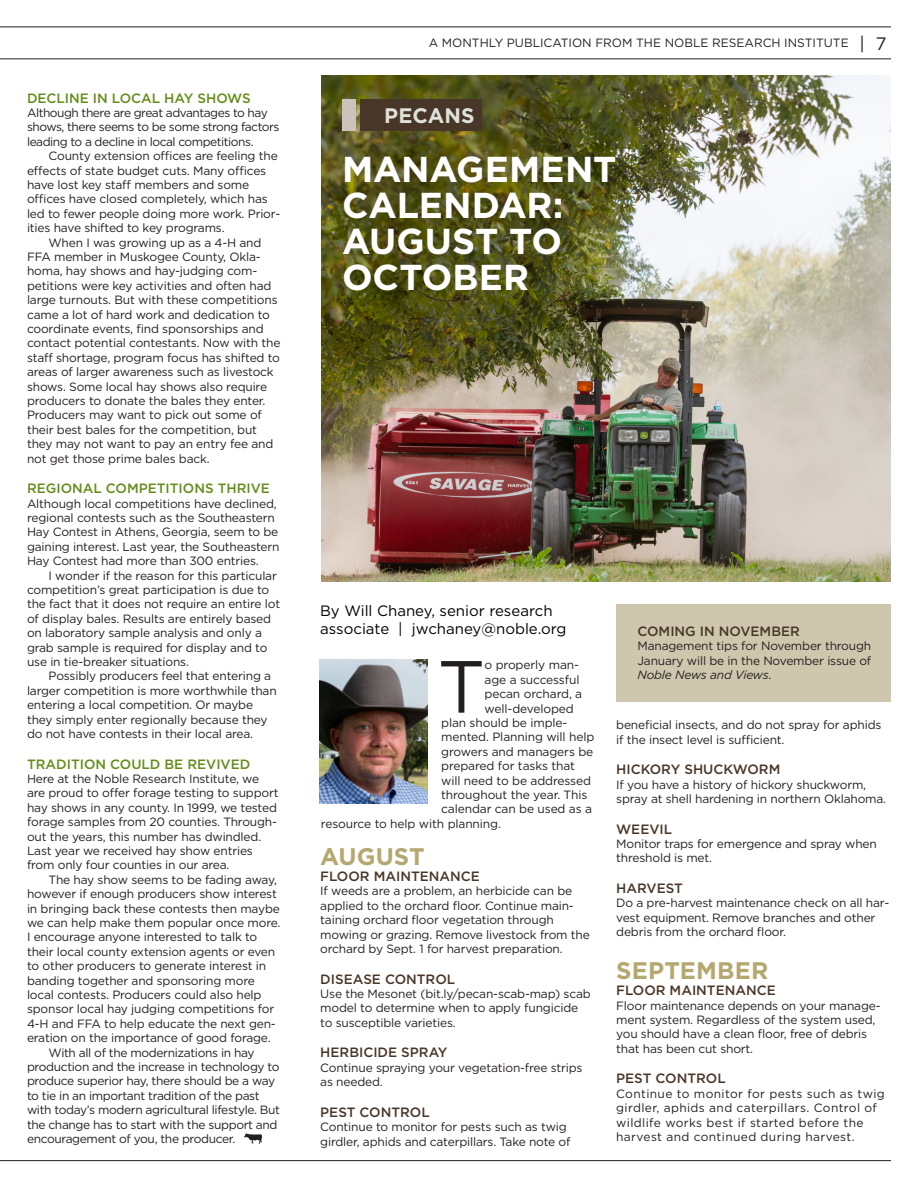
<style>
.page{position:relative;width:918px;height:1188px;background:#fff}
.page>*{position:absolute;margin:0;border:0;box-sizing:border-box;transform-origin:0 0}
.t1{font:73.65px "Gotham";color:#231f20}
.t2{font:700 36px/36px "Gotham";letter-spacing:-.005em;color:#fff}
.t3{font:700 24px "Gotham";letter-spacing:.01em;color:#b4a870}
.t4{font:700 21px "Gotham";color:#dee2d8}
.t5{font:15px/18px "Gotham";color:#000}
.t6{font:500 13.5px "Gotham";color:#483629}
.t7{font:500 13.5px "Gotham";color:#648c1a}
.t8{font:12px/14.4px "Gotham";letter-spacing:-.015em;color:#231f20}
.t9{font:12px/14.4px "Gotham";letter-spacing:.03em;color:#231f20}
.t10{font:12px/14.4px "Gotham";letter-spacing:-.04em;color:#231f20}
.s1{font-size:18px}
.s2{font-style:italic}
</style>
<div class="page">
<hr style="left:0;top:1160px;width:891px;height:1px;background:#231f20">
<hr style="left:0;top:58px;width:891px;height:1px;background:#231f20">
<hr style="left:0;top:27px;width:891px;height:1px;background:#231f20">
<img style="left:322px;top:76px;width:569px;height:505px">
<div style="left:616px;top:604px;width:275px;height:98px;background:#cfc7ad"></div>
<img style="left:320px;top:660px;width:108px;height:144px">
<img style="left:244px;top:1133px;width:17px;height:10px">
<div style="left:360px;top:100px;width:122px;height:31px;background:#483629"></div>
<div style="left:342px;top:100px;width:14px;height:31px;background:#cdc2bc"></div>
<p class="t7" style="left:27px;top:89px;width:225px">DECLINE IN LOCAL HAY SHOWS</p>
<p class="t10" style="left:27px;top:105px;width:254px">Although there are great advantages to hay shows, there seems to be some strong factors leading to a decline in local competitions.</p>
<p class="t8" style="left:49px;top:148px;width:231px">County extension offices are feeling the</p>
<p class="t8" style="left:27px;top:163px;width:241px">effects of state budget cuts. Many offices</p>
<p class="t8" style="left:27px;top:177px;width:224px">have lost key staff members and some</p>
<p class="t8" style="left:27px;top:192px;width:242px">offices have closed completely, which has</p>
<p class="t8" style="left:27px;top:206px;width:255px">led to fewer people doing more work. Prior-</p>
<p class="t8" style="left:27px;top:220px;width:199px">ities have shifted to key programs.</p>
<p class="t8" style="left:49px;top:235px;width:214px">When I was growing up as a 4-H and</p>
<p class="t8" style="left:27px;top:249px;width:235px">FFA member in Muskogee County, Okla-</p>
<p class="t8" style="left:27px;top:264px;width:232px">homa, hay shows and hay-judging com-</p>
<p class="t8" style="left:27px;top:278px;width:246px">petitions were key activities and often had</p>
<p class="t8" style="left:27px;top:292px;width:252px">large turnouts. But with these competitions</p>
<p class="t8" style="left:27px;top:307px;width:244px">came a lot of hard work and dedication to</p>
<p class="t8" style="left:27px;top:321px;width:238px">coordinate events, find sponsorships and</p>
<p class="t8" style="left:27px;top:336px;width:255px">contact potential contestants. Now with the</p>
<p class="t8" style="left:27px;top:350px;width:255px">staff shortage, program focus has shifted to</p>
<p class="t8" style="left:27px;top:364px;width:248px">areas of larger awareness such as livestock</p>
<p class="t8" style="left:27px;top:379px;width:242px">shows. Some local hay shows also require</p>
<p class="t8" style="left:27px;top:393px;width:240px">producers to donate the bales they enter.</p>
<p class="t8" style="left:27px;top:408px;width:236px">Producers may want to pick out some of</p>
<p class="t8" style="left:27px;top:422px;width:232px">their best bales for the competition, but</p>
<p class="t8" style="left:27px;top:436px;width:248px">they may not want to pay an entry fee and</p>
<p class="t8" style="left:27px;top:451px;width:184px">not get those prime bales back.</p>
<p class="t7" style="left:27px;top:480px;width:244px">REGIONAL COMPETITIONS THRIVE</p>
<p class="t8" style="left:27px;top:496px;width:254px">Although local competitions have declined, regional contests such as the Southeastern Hay Contest in Athens, Georgia, seem to be gaining interest. Last year, the Southeastern Hay Contest had more than 300 entries.</p>
<p class="t8" style="left:27px;top:568px;width:255px;text-indent:22px">I wonder if the reason for this particular competition’s great participation is due to the fact that it does not require an entire lot of display bales. Results are entirely based on laboratory sample analysis and only a grab sample is required for display and to use in tie-breaker situations.</p>
<p class="t8" style="left:27px;top:669px;width:251px;text-indent:22px">Possibly producers feel that entering a larger competition is more worthwhile than entering a local competition. Or maybe they simply enter regionally because they do not have contests in their local area.</p>
<p class="t7" style="left:27px;top:755px;width:225px">TRADITION COULD BE REVIVED</p>
<p class="t8" style="left:27px;top:771px;width:253px">Here at the Noble Research Institute, we are proud to offer forage testing to support hay shows in any county. In 1999, we tested forage samples from 20 counties. Through&shy;out the years, this number has dwindled.<br>Last year we received hay show entries from only four counties in our area.</p>
<p class="t8" style="left:49px;top:872px;width:230px">The hay show seems to be fading away,</p>
<p class="t8" style="left:27px;top:886px;width:251px">however if enough producers show interest</p>
<p class="t8" style="left:27px;top:901px;width:254px">in bringing back these contests then maybe</p>
<p class="t8" style="left:27px;top:915px;width:255px">we can help make them popular once more.</p>
<p class="t8" style="left:27px;top:930px;width:232px">I encourage anyone interested to talk to</p>
<p class="t8" style="left:27px;top:944px;width:250px">their local county extension agents or even</p>
<p class="t8" style="left:27px;top:958px;width:241px">to other producers to generate interest in</p>
<p class="t8" style="left:27px;top:973px;width:229px">banding together and sponsoring more</p>
<p class="t8" style="left:27px;top:987px;width:236px">local contests. Producers could also help</p>
<p class="t8" style="left:27px;top:1002px;width:249px">sponsor local hay judging competitions for</p>
<p class="t8" style="left:27px;top:1016px;width:250px">4-H and FFA to help educate the next gen-</p>
<p class="t8" style="left:27px;top:1030px;width:245px">eration on the importance of good forage.</p>
<p class="t8" style="left:49px;top:1045px;width:207px">With all of the modernizations in hay</p>
<p class="t8" style="left:27px;top:1059px;width:254px">production and the increase in technology to</p>
<p class="t8" style="left:27px;top:1074px;width:250px">produce superior hay, there should be a way</p>
<p class="t8" style="left:27px;top:1088px;width:234px">to tie in an important tradition of the past</p>
<p class="t8" style="left:27px;top:1102px;width:255px">with today’s modern agricultural lifestyle. But</p>
<p class="t8" style="left:27px;top:1117px;width:252px">the change has to start with the support and</p>
<p class="t8" style="left:27px;top:1131px;width:210px">encouragement of you, the producer.</p>
<p class="t8" style="left:429px;top:35px;width:459px">A MONTHLY PUBLICATION FROM THE NOBLE RESEARCH INSTITUTE <span class="s1">| 7</span></p>
<h3 class="t4" style="left:384px;top:102px;width:92px">PECANS</h3>
<h2 class="t2" style="left:342px;top:151px;width:276px">MANAGEMENT<br>CALENDAR:<br>AUGUST TO<br>OCTOBER</h2>
<p class="t5" style="left:320px;top:602px;width:248px">By Will Chaney, senior research associate | jwchaney@noble.org</p>
<h1 class="t1" style="left:438px;top:639px;width:49px">T</h1>
<p class="t8" style="left:485px;top:658px;width:96px">o properly man-</p>
<p class="t8" style="left:485px;top:672px;width:96px">age a successful</p>
<p class="t8" style="left:485px;top:687px;width:99px">pecan orchard, a</p>
<p class="t8" style="left:485px;top:701px;width:91px">well-developed</p>
<p class="t8" style="left:441px;top:715px;width:128px">plan should be imple-</p>
<p class="t8" style="left:441px;top:730px;width:155px">mented. Planning will help</p>
<p class="t8" style="left:441px;top:744px;width:154px">growers and managers be</p>
<p class="t8" style="left:441px;top:759px;width:135px">prepared for tasks that</p>
<p class="t8" style="left:441px;top:773px;width:151px">will need to be addressed</p>
<p class="t8" style="left:441px;top:787px;width:148px">throughout the year. This</p>
<p class="t8" style="left:441px;top:802px;width:152px">calendar can be used as a</p>
<p class="t8" style="left:321px;top:816px;width:182px">resource to help with planning.</p>
<h3 class="t3" style="left:320px;top:840px;width:106px">AUGUST</h3>
<p class="t6" style="left:320px;top:867px;width:161px">FLOOR MAINTENANCE</p>
<p class="t8" style="left:320px;top:884px;width:271px">If weeds are a problem, an herbicide can be applied to the orchard floor. Continue main&shy;taining orchard floor vegetation through mowing or grazing. Remove livestock from the orchard by Sept. 1 for harvest preparation.</p>
<p class="t6" style="left:320px;top:970px;width:136px">DISEASE CONTROL</p>
<p class="t8" style="left:320px;top:986px;width:272px">Use the Mesonet (bit.ly/pecan-scab-map) scab model to determine when to apply fungicide to susceptible varieties.</p>
<p class="t6" style="left:320px;top:1044px;width:129px">HERBICIDE SPRAY</p>
<p class="t8" style="left:320px;top:1060px;width:264px">Continue spraying your vegetation-free strips as needed.</p>
<p class="t6" style="left:320px;top:1103px;width:111px">PEST CONTROL</p>
<p class="t8" style="left:320px;top:1119px;width:252px">Continue to monitor for pests such as twig girdler, aphids and caterpillars. Take note of</p>
<p class="t6" style="left:637px;top:623px;width:164px">COMING IN NOVEMBER</p>
<p class="t8" style="left:637px;top:639px;width:235px;text-align:justify">Management tips for November through January will be in the November issue of <span class="s2">Noble News and Views</span>.</p>
<p class="t8" style="left:616px;top:717px;width:267px">beneficial insects, and do not spray for aphids if the insect level is sufficient.</p>
<p class="t6" style="left:616px;top:761px;width:166px">HICKORY SHUCKWORM</p>
<p class="t8" style="left:616px;top:777px;width:271px">If you have a history of hickory shuckworm, spray at shell hardening in northern Oklahoma.</p>
<p class="t6" style="left:616px;top:820px;width:57px">WEEVIL</p>
<p class="t8" style="left:616px;top:836px;width:262px">Monitor traps for emergence and spray when threshold is met.</p>
<p class="t6" style="left:616px;top:879px;width:68px">HARVEST</p>
<p class="t8" style="left:616px;top:896px;width:275px">Do a pre-harvest maintenance check on all har&shy;vest equipment. Remove branches and other debris from the orchard floor.</p>
<h3 class="t3" style="left:616px;top:955px;width:154px">SEPTEMBER</h3>
<p class="t6" style="left:616px;top:982px;width:161px">FLOOR MAINTENANCE</p>
<p class="t8" style="left:616px;top:998px;width:266px">Floor maintenance depends on your manage&shy;ment system. Regardless of the system used, you should have a clean floor, free of debris that has been cut short.</p>
<p class="t6" style="left:616px;top:1070px;width:111px">PEST CONTROL</p>
<p class="t9" style="left:616px;top:1086px;width:270px">Continue to monitor for pests such as twig girdler, aphids and caterpillars. Control of wildlife works best if started before the harvest and continued during harvest.</p>
</div>
